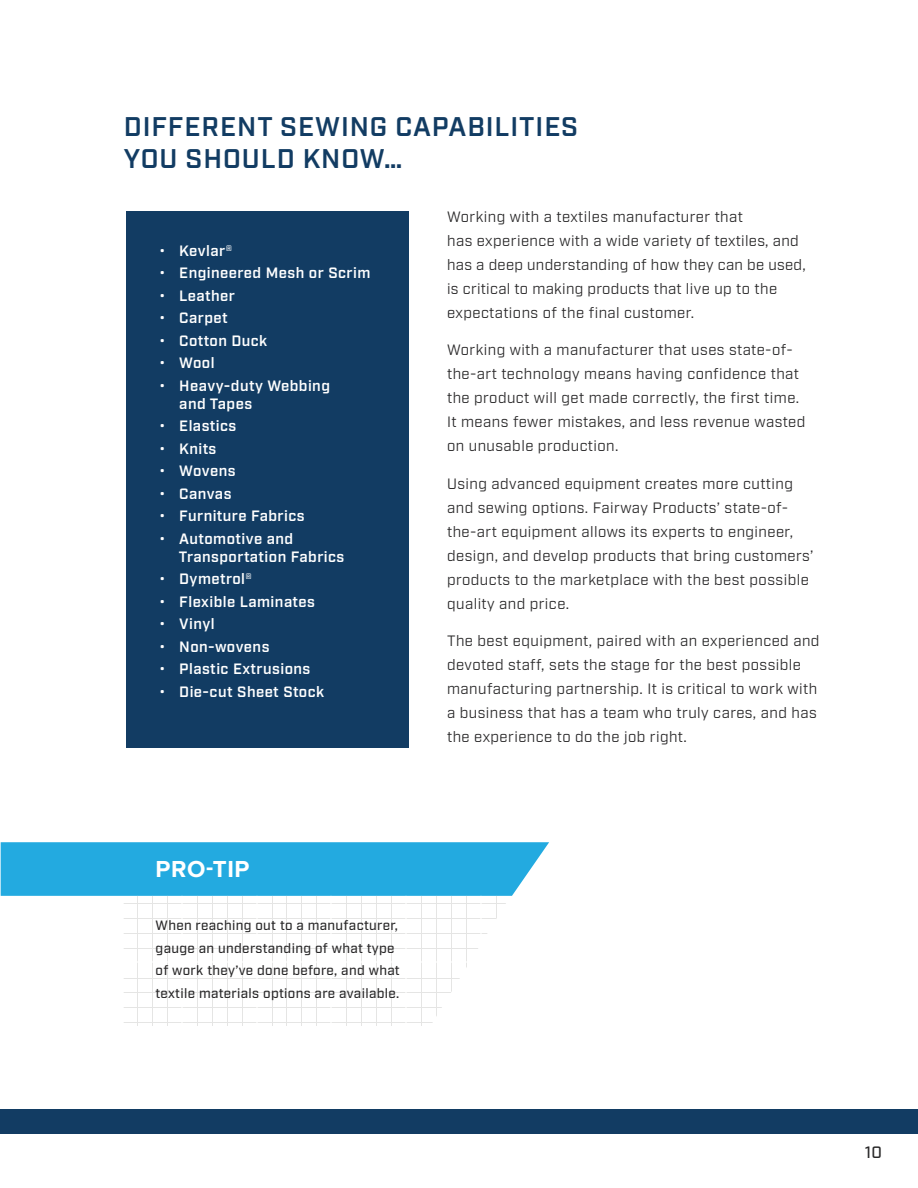
<style>
.page{position:relative;width:918px;height:1188px;background:#fff}
.page>*{position:absolute;margin:0;border:0;box-sizing:border-box;transform-origin:0 0}
.t1{font:600 27px/31.5px "Industry";letter-spacing:.035em;color:#123c63}
.t2{font:700 24px "Proxima Nova";letter-spacing:.025em;color:#fff}
.t3{font:500 16.5px "Industry";color:#292829}
.t4{font:15px/24px "Industry";letter-spacing:.03em;color:#292829}
.t5{font:600 15px/18px "Industry";letter-spacing:.03em;color:#fff}
.t6{font:500 13.5px/22.5px "Industry";letter-spacing:.025em;color:#292829}
</style>
<div class="page">
<div style="left:126px;top:211px;width:282px;height:536px;background:#123c63"></div>
<svg style="left:1px;top:842px;width:548px;height:54px;background:#2bade1"></svg>
<hr style="left:137px;top:896px;width:1px;height:130px;background:#cccccb">
<hr style="left:152px;top:896px;width:1px;height:130px;background:#cccccb">
<hr style="left:167px;top:896px;width:1px;height:130px;background:#cccccb">
<hr style="left:197px;top:896px;width:1px;height:130px;background:#cccccb">
<hr style="left:212px;top:896px;width:1px;height:130px;background:#cccccb">
<hr style="left:227px;top:896px;width:1px;height:130px;background:#cccccb">
<hr style="left:242px;top:896px;width:1px;height:130px;background:#cccccb">
<hr style="left:272px;top:896px;width:1px;height:130px;background:#cccccb">
<hr style="left:287px;top:896px;width:1px;height:130px;background:#cccccb">
<hr style="left:302px;top:896px;width:1px;height:130px;background:#cccccb">
<hr style="left:317px;top:896px;width:1px;height:130px;background:#cccccb">
<hr style="left:346px;top:896px;width:1px;height:130px;background:#cccccb">
<hr style="left:361px;top:896px;width:1px;height:130px;background:#cccccb">
<hr style="left:376px;top:896px;width:1px;height:130px;background:#cccccb">
<hr style="left:391px;top:896px;width:1px;height:130px;background:#cccccb">
<hr style="left:421px;top:896px;width:1px;height:130px;background:#cccccb">
<hr style="left:436px;top:896px;width:1px;height:130px;background:#cccccb">
<hr style="left:451px;top:896px;width:1px;height:130px;background:#cccccb">
<hr style="left:466px;top:896px;width:1px;height:130px;background:#cccccb">
<hr style="left:124px;top:903px;width:387px;height:1px;background:#cccccb">
<hr style="left:124px;top:918px;width:387px;height:1px;background:#cccccb">
<hr style="left:124px;top:933px;width:387px;height:1px;background:#cccccb">
<hr style="left:124px;top:948px;width:387px;height:1px;background:#cccccb">
<hr style="left:124px;top:978px;width:387px;height:1px;background:#cccccb">
<hr style="left:124px;top:993px;width:387px;height:1px;background:#cccccb">
<hr style="left:124px;top:1008px;width:387px;height:1px;background:#cccccb">
<hr style="left:124px;top:1023px;width:387px;height:1px;background:#cccccb">
<hr style="left:497px;top:896px;width:1px;height:130px;background:#cccccb">
<hr style="left:181px;top:896px;width:1px;height:130px;background:#fff">
<hr style="left:256px;top:896px;width:1px;height:130px;background:#fff">
<hr style="left:331px;top:896px;width:1px;height:130px;background:#fff">
<hr style="left:405px;top:896px;width:2px;height:130px;background:#fff">
<hr style="left:480px;top:896px;width:2px;height:130px;background:#fff">
<hr style="left:124px;top:962px;width:387px;height:1px;background:#fff">
<div style="left:0;top:1109px;width:918px;height:25px;background:#123c63"></div>
<h1 class="t1" style="left:124px;top:112px;width:456px">DIFFERENT SEWING CAPABILITIES<br>YOU SHOULD KNOW…</h1>
<p class="t5" style="left:159px;top:242px;width:75px">• Kevlar®</p>
<p class="t5" style="left:159px;top:264px;width:213px">• Engineered Mesh or Scrim</p>
<p class="t5" style="left:159px;top:287px;width:78px">• Leather</p>
<p class="t5" style="left:159px;top:309px;width:70px">• Carpet</p>
<p class="t5" style="left:159px;top:332px;width:110px">• Cotton Duck</p>
<p class="t5" style="left:159px;top:354px;width:57px">• Wool</p>
<p class="t5" style="left:179px;top:377px;width:152px;text-indent:-20px">• Heavy-duty Webbing and Tapes</p>
<p class="t5" style="left:159px;top:417px;width:79px">• Elastics</p>
<p class="t5" style="left:159px;top:440px;width:59px">• Knits</p>
<p class="t5" style="left:159px;top:462px;width:78px">• Wovens</p>
<p class="t5" style="left:159px;top:485px;width:74px">• Canvas</p>
<p class="t5" style="left:159px;top:507px;width:147px">• Furniture Fabrics</p>
<p class="t5" style="left:179px;top:530px;width:167px;text-indent:-20px">• Automotive and<br>Transportation Fabrics</p>
<p class="t5" style="left:159px;top:570px;width:94px">• Dymetrol®</p>
<p class="t5" style="left:159px;top:593px;width:157px">• Flexible Laminates</p>
<p class="t5" style="left:159px;top:615px;width:57px">• Vinyl</p>
<p class="t5" style="left:159px;top:638px;width:112px">• Non-wovens</p>
<p class="t5" style="left:159px;top:660px;width:153px">• Plastic Extrusions</p>
<p class="t5" style="left:159px;top:683px;width:167px">• Die-cut Sheet Stock</p>
<h2 class="t2" style="left:156px;top:851px;width:95px">PRO-TIP</h2>
<p class="t6" style="left:156px;top:915px;width:246px">When reaching out to a manufacturer, gauge an understanding of what type of work they’ve done before, and what textile materials options are available.</p>
<p class="t4" style="left:447px;top:205px;width:360px">Working with a textiles manufacturer that<br>has experience with a wide variety of textiles, and has a deep understanding of how they can be used, is critical to making products that live up to the expectations of the final customer.</p>
<p class="t4" style="left:447px;top:338px;width:360px">Working with a manufacturer that uses state-of&shy;the-art technology means having confidence that the product will get made correctly, the first time.<br>It means fewer mistakes, and less revenue wasted on unusable production.</p>
<p class="t4" style="left:447px;top:472px;width:368px">Using advanced equipment creates more cutting and sewing options. Fairway Products’ state-of&shy;the-art equipment allows its experts to engineer, design, and develop products that bring customers’ products to the marketplace with the best possible quality and price.</p>
<p class="t4" style="left:447px;top:629px;width:374px">The best equipment, paired with an experienced and devoted staff, sets the stage for the best possible manufacturing partnership. It is critical to work with a business that has a team who truly cares, and has the experience to do the job right.</p>
<p class="t3" style="left:865px;top:1142px;width:19px">10</p>
</div>
